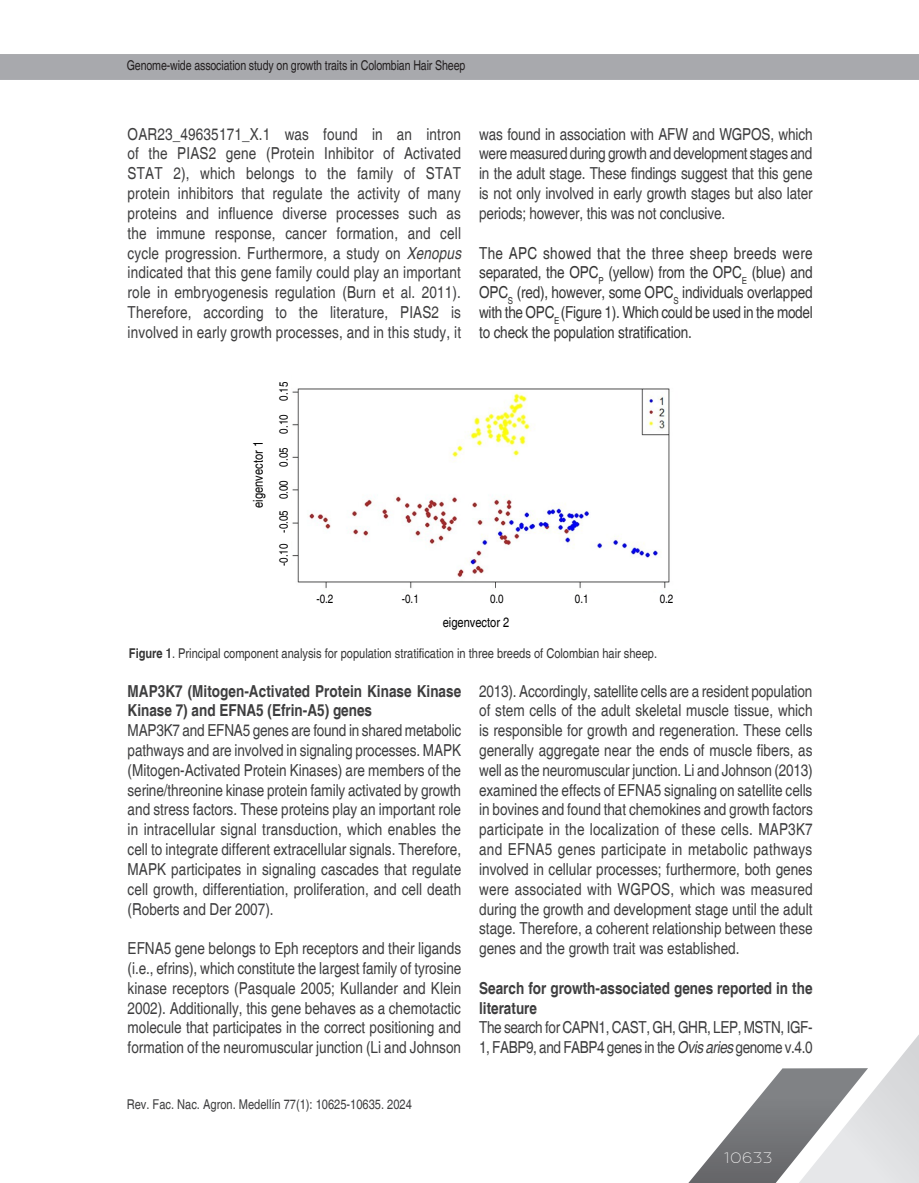
<style>
.page{position:relative;width:919px;height:1183px;background:#fff}
.page>*{position:absolute;margin:0;border:0;box-sizing:border-box;transform-origin:0 0}
.t1{font:condensed 16.5px/19.8px "Helvetica";color:#3e3e3f;text-align:justify}
.t2{font:condensed 16.5px/19.8px "Helvetica";letter-spacing:-.01em;color:#363636;text-align:justify}
.t3{font:700 condensed 16.5px/19.8px "Helvetica";color:#3e3e3f}
.t4{font:condensed 16.5px/19.8px "Helvetica";letter-spacing:-.02em;color:#3e3e3f}
.t5{font:100 15px "Zona Pro";letter-spacing:.05em;color:#fff}
.t6{font:condensed 13.5px "Helvetica";color:#363636}
.t7{font:condensed 13.5px "Helvetica";letter-spacing:-.01em;color:#231f20;scale:.96 1}
.t8{font:condensed 13.5px "Helvetica";color:#3e3e3f}
.t9{font:condensed 13.5px "Helvetica";color:#000}
.t10{font:condensed 12px "Helvetica";color:#000}
.s1{font-style:italic}
.s2{font-weight:700}
</style>
<div class="page">
<svg style="left:689px;top:1036px;width:229px;height:146px"></svg>
<div style="left:0;top:54px;width:918px;height:26px;background:#a8a9ad"></div>
<img style="left:292px;top:388px;width:378px;height:201px">
<p class="t7" style="left:127px;top:58px;width:354px">Genome-wide association study on growth traits in Colombian Hair Sheep</p>
<p class="t1" style="left:128px;top:124px;width:335px">OAR23_49635171_X.1 was found in an intron of the PIAS2 gene (Protein Inhibitor of Activated STAT 2), which belongs to the family of STAT protein inhibitors that regulate the activity of many proteins and influence diverse processes such as the immune response, cancer formation, and cell cycle progression. Furthermore, a study on <span class="s1">Xenopus </span>indicated that this gene family could play an important role in embryogenesis regulation (Burn et al. 2011).<br>Therefore, according to the literature, PIAS2 is involved in early growth processes, and in this study, it</p>
<p class="t1" style="left:479px;top:124px;width:335px">was found in association with AFW and WGPOS, which were measured during growth and development stages and in the adult stage. These findings suggest that this gene is not only involved in early growth stages but also later periods; however, this was not conclusive.</p>
<p class="t2" style="left:479px;top:243px;width:335px">The APC showed that the three sheep breeds were separated, the OPC<sub>P</sub> (yellow) from the OPC<sub>E</sub> (blue) and OPC<sub>S</sub> (red), however, some OPC<sub>S</sub> individuals overlapped with the OPC<sub>E</sub> (Figure 1). Which could be used in the model to check the population stratification.</p>
<p class="t9" style="left:250px;top:507px;width:68px;rotate:-90deg">eigenvector 1</p>
<p class="t10" style="left:276px;top:566px;width:186px;rotate:-90deg">-0.10 -0.05 0.00 0.05 0.10 0.15</p>
<p class="t10" style="left:316px;top:591px;width:18px">-0.2</p>
<p class="t10" style="left:402px;top:591px;width:18px">-0.1</p>
<p class="t10" style="left:490px;top:591px;width:15px">0.0</p>
<p class="t10" style="left:575px;top:591px;width:15px">0.1</p>
<p class="t10" style="left:659px;top:591px;width:15px">0.2</p>
<p class="t9" style="left:443px;top:614px;width:68px">eigenvector 2</p>
<p class="t6" style="left:129px;top:645px;width:529px"><span class="s2">Figure 1</span>. Principal component analysis for population stratification in three breeds of Colombian hair sheep.</p>
<p class="t3" style="left:128px;top:680px;width:335px">MAP3K7 (Mitogen-Activated Protein Kinase Kinase<br>Kinase 7) and EFNA5 (Efrin-A5) genes</p>
<p class="t1" style="left:128px;top:720px;width:335px">MAP3K7 and EFNA5 genes are found in shared metabolic pathways and are involved in signaling processes. MAPK (Mitogen-Activated Protein Kinases) are members of the serine/threonine kinase protein family activated by growth and stress factors. These proteins play an important role in intracellular signal transduction, which enables the cell to integrate different extracellular signals. Therefore, MAPK participates in signaling cascades that regulate cell growth, differentiation, proliferation, and cell death (Roberts and Der 2007).</p>
<p class="t1" style="left:128px;top:938px;width:335px">EFNA5 gene belongs to Eph receptors and their ligands (i.e., efrins), which constitute the largest family of tyrosine kinase receptors (Pasquale 2005; Kullander and Klein 2002). Additionally, this gene behaves as a chemotactic molecule that participates in the correct positioning and formation of the neuromuscular junction (Li and Johnson</p>
<p class="t1" style="left:479px;top:680px;width:335px">2013). Accordingly, satellite cells are a resident population of stem cells of the adult skeletal muscle tissue, which is responsible for growth and regeneration. These cells generally aggregate near the ends of muscle fibers, as well as the neuromuscular junction. Li and Johnson (2013) examined the effects of EFNA5 signaling on satellite cells in bovines and found that chemokines and growth factors participate in the localization of these cells. MAP3K7 and EFNA5 genes participate in metabolic pathways involved in cellular processes; furthermore, both genes were associated with WGPOS, which was measured during the growth and development stage until the adult stage. Therefore, a coherent relationship between these genes and the growth trait was established.</p>
<p class="t3" style="left:479px;top:977px;width:335px">Search for growth-associated genes reported in the literature</p>
<p class="t4" style="left:479px;top:1017px;width:335px">The search for CAPN1, CAST, GH, GHR, LEP, MSTN, IGF-<br>1, FABP9, and FABP4 genes in the <span class="s1">Ovis aries</span> genome v.4.0</p>
<p class="t8" style="left:127px;top:1095px;width:286px">Rev. Fac. Nac. Agron. Medellín 77(1): 10625-10635. 2024</p>
<p class="t5" style="left:724px;top:1148px;width:49px">10633</p>
</div>
